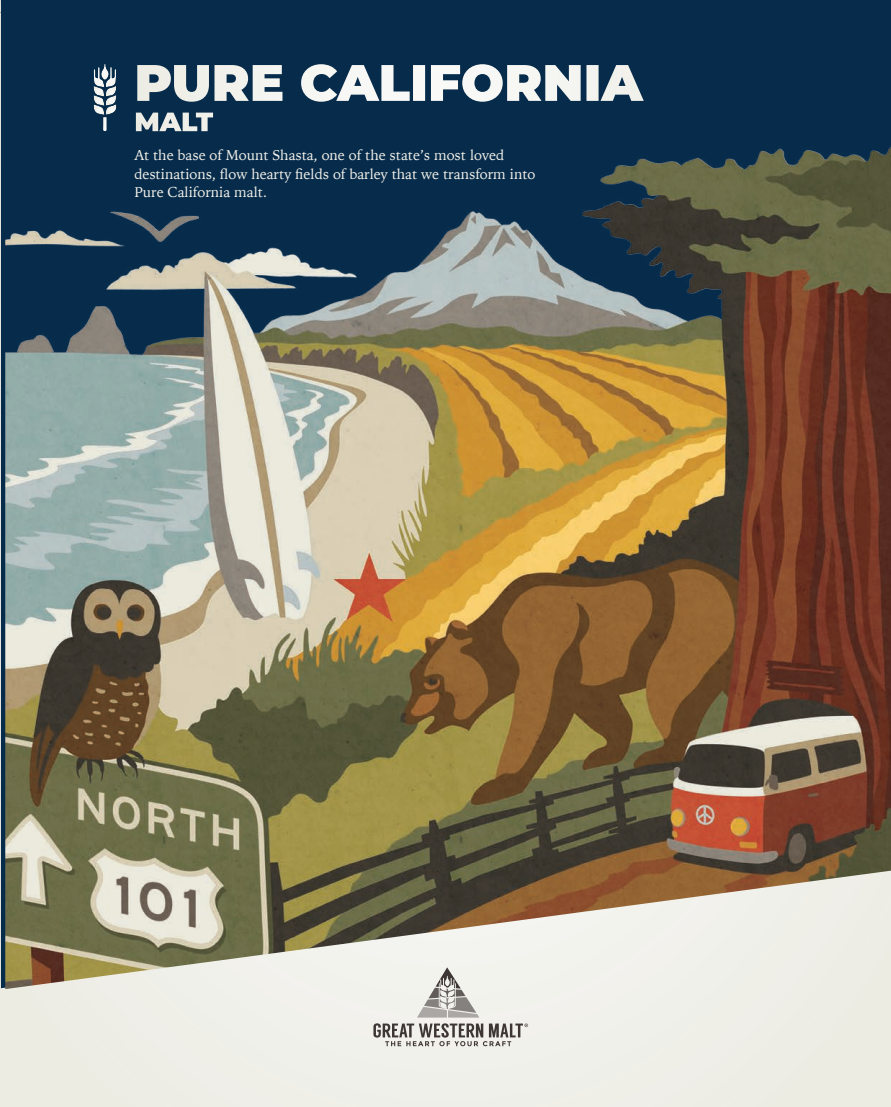
<style>
.page{position:relative;width:891px;height:1107px;background:#efefe8}
.page>*{position:absolute;margin:0;border:0;box-sizing:border-box;transform-origin:0 0}
.t1{font:900 51.3px "Montserrat";color:#fff}
.t2{font:900 26.55px "Montserrat";color:#fff}
.t3{font:14.25px/18.6px "Iowan Old Style";color:#f4f2eb}
</style>
<div class="page">
<svg style="left:373px;top:989px;width:155px;height:57px"></svg>
<div style="left:1px;top:0;width:890px;height:988px;background:#072c4b"></div>
<img style="left:5px;top:81px;width:886px;height:908px">
<svg style="left:94px;top:63px;width:23px;height:68px"></svg>
<h1 class="t1" style="left:134px;top:53px;width:510px">PURE CALIFORNIA</h1>
<h2 class="t2" style="left:134px;top:107px;width:80px">MALT</h2>
<p class="t3" style="left:134px;top:147px;width:402px">At the base of Mount Shasta, one of the state’s most loved destinations, flow hearty fields of barley that we transform into<br>Pure California malt.</p>
</div>
